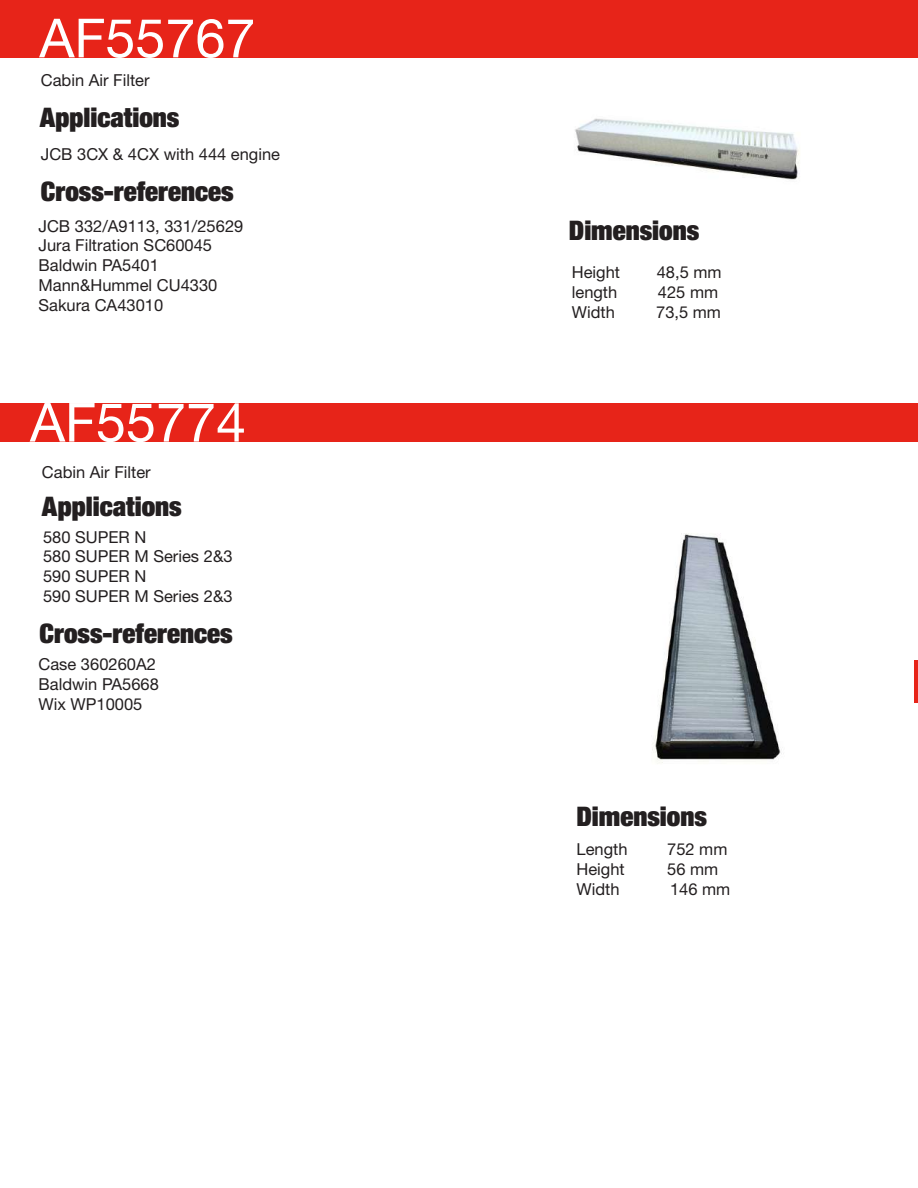
<style>
.page{position:relative;width:918px;height:1188px;background:#fff}
.page>*{position:absolute;margin:0;border:0;box-sizing:border-box;transform-origin:0 0}
.t1{font:54px "Helvetica Neue LT Std";color:#fff}
.t2{font:900 condensed 27px "Helvetica Neue LT Std";color:#231f20}
.t3{font:16.5px/19.8px "Helvetica Neue LT Std";color:#231f20}
</style>
<div class="page">
<div style="left:0;top:0;width:918px;height:58px;background:#e72419"></div>
<div style="left:0;top:403px;width:918px;height:39px;background:#e72419"></div>
<hr style="left:915px;top:660px;width:3px;height:43px;background:#e72419">
<img style="left:575px;top:118px;width:225px;height:62px">
<img style="left:652px;top:533px;width:130px;height:230px">
<h1 class="t1" style="left:39px;top:6px;width:218px">AF55767</h1>
<p class="t3" style="left:41px;top:70px;width:110px">Cabin Air Filter</p>
<h2 class="t2" style="left:40px;top:100px;width:141px">Applications</h2>
<p class="t3" style="left:41px;top:144px;width:241px">JCB 3CX &amp; 4CX with 444 engine</p>
<h2 class="t2" style="left:41px;top:174px;width:194px">Cross-references</h2>
<p class="t3" style="left:39px;top:216px;width:206px">JCB 332/A9113, 331/25629<br>Jura Filtration SC60045<br>Baldwin PA5401<br>Mann&amp;Hummel CU4330<br>Sakura CA43010</p>
<h1 class="t1" style="left:30px;top:390px;width:218px">AF55774</h1>
<p class="t3" style="left:42px;top:462px;width:110px">Cabin Air Filter</p>
<h2 class="t2" style="left:42px;top:489px;width:141px">Applications</h2>
<p class="t3" style="left:43px;top:527px;width:191px">580 SUPER N<br>580 SUPER M Series 2&amp;3<br>590 SUPER N<br>590 SUPER M Series 2&amp;3</p>
<h2 class="t2" style="left:40px;top:616px;width:194px">Cross-references</h2>
<p class="t3" style="left:39px;top:654px;width:122px">Case 360260A2<br>Baldwin PA5668<br>Wix WP10005</p>
<h2 class="t2" style="left:569px;top:213px;width:132px">Dimensions</h2>
<p class="t3" style="left:572px;top:262px;width:50px">Height</p>
<p class="t3" style="left:657px;top:262px;width:66px">48,5 mm</p>
<p class="t3" style="left:572px;top:282px;width:47px">length</p>
<p class="t3" style="left:658px;top:282px;width:62px">425 mm</p>
<p class="t3" style="left:572px;top:302px;width:45px">Width</p>
<p class="t3" style="left:656px;top:302px;width:66px">73,5 mm</p>
<h2 class="t2" style="left:576px;top:799px;width:132px">Dimensions</h2>
<p class="t3" style="left:576px;top:839px;width:53px">Length</p>
<p class="t3" style="left:667px;top:839px;width:62px">752 mm</p>
<p class="t3" style="left:576px;top:859px;width:50px">Height</p>
<p class="t3" style="left:667px;top:859px;width:53px">56 mm</p>
<p class="t3" style="left:576px;top:879px;width:45px">Width</p>
<p class="t3" style="left:670px;top:879px;width:62px">146 mm</p>
</div>
